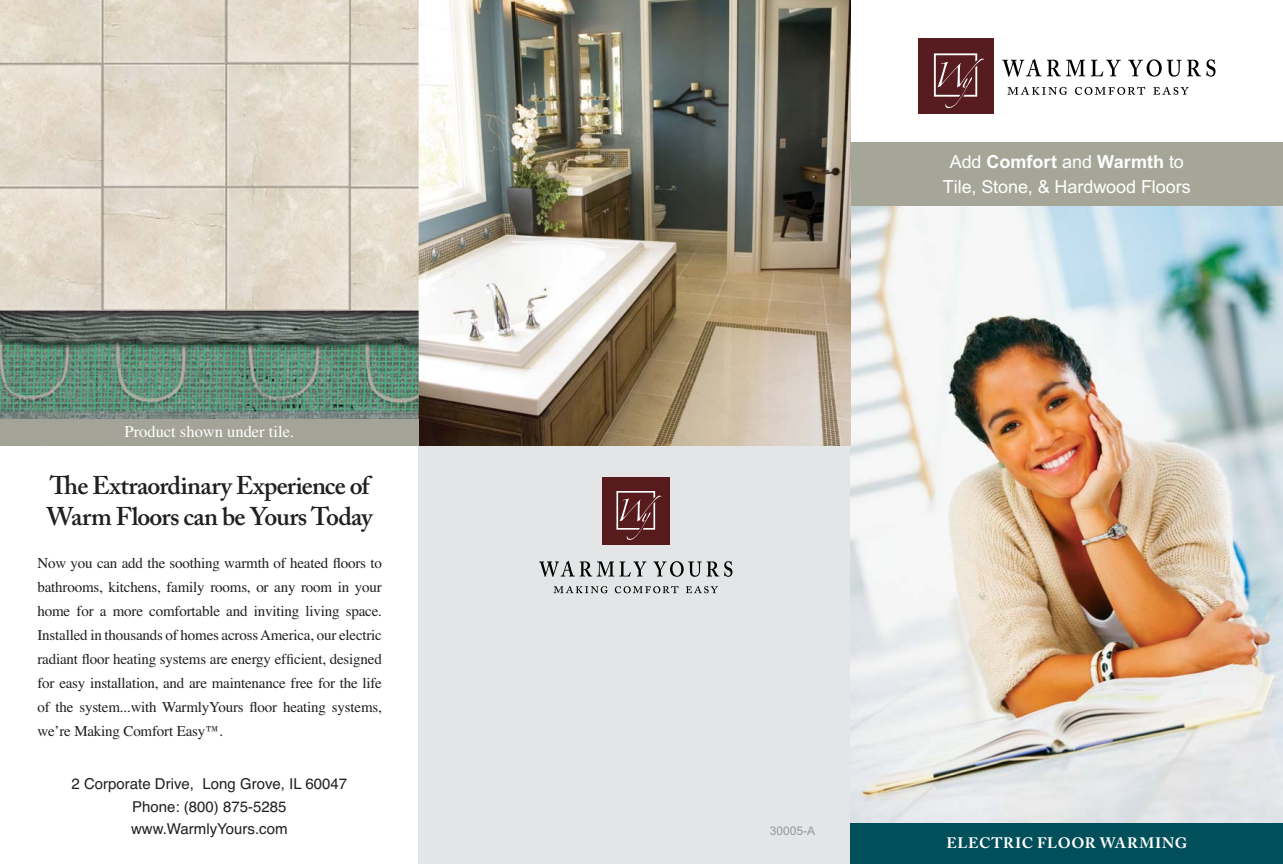
<style>
.page{position:relative;width:1283px;height:864px;background:#fff}
.page>*{position:absolute;margin:0;border:0;box-sizing:border-box;transform-origin:0 0}
.t1{font:600 25.5px/30.6px "Adobe Caslon Pro";letter-spacing:-.03em;color:#231f20}
.t2{font:18px/25.5px "Arial";color:#fff;text-align:center}
.t3{font:16.5px "Times";color:#fff}
.t4{font:15px/24px "Times";letter-spacing:-.01em;color:#231f20;text-align:justify}
.t5{font:15px/22.5px "Helvetica";color:#231f20;text-align:center}
.t6{font:700 15px "Adobe Caslon Pro";letter-spacing:.045em;color:#fff}
.t7{font:12px "Arial";color:#95979a}
.s1{font-weight:700}
</style>
<div class="page">
<div style="left:418px;top:0;width:432px;height:864px;background:#e4e5e6"></div>
<img style="left:850px;top:206px;width:432px;height:618px">
<div style="left:602px;top:477px;width:67px;height:67px;background:#571b1e"></div>
<svg style="left:616px;top:491px;width:45px;height:49px"></svg>
<svg style="left:539px;top:561px;width:107px;height:16px"></svg>
<svg style="left:653px;top:561px;width:79px;height:16px"></svg>
<svg style="left:553px;top:586px;width:55px;height:7px"></svg>
<svg style="left:615px;top:586px;width:63px;height:7px"></svg>
<svg style="left:686px;top:586px;width:32px;height:7px"></svg>
<div style="left:918px;top:38px;width:75px;height:75px;background:#571c1f"></div>
<svg style="left:934px;top:53px;width:50px;height:55px"></svg>
<svg style="left:1002px;top:59px;width:39px;height:18px"></svg>
<svg style="left:1047px;top:60px;width:73px;height:16px"></svg>
<svg style="left:1128px;top:59px;width:53px;height:18px"></svg>
<svg style="left:1187px;top:60px;width:13px;height:16px"></svg>
<svg style="left:1206px;top:59px;width:9px;height:18px"></svg>
<svg style="left:1007px;top:87px;width:60px;height:8px"></svg>
<svg style="left:1075px;top:87px;width:70px;height:8px"></svg>
<svg style="left:1153px;top:87px;width:35px;height:8px"></svg>
<div style="left:850px;top:142px;width:432px;height:64px;background:#a6a698"></div>
<div style="left:850px;top:824px;width:432px;height:40px;background:#004f5a"></div>
<img style="left:0;top:0;width:850px;height:446px">
<p class="t3" style="left:124px;top:426px;width:171px">Product shown under tile.</p>
<p class="t1" style="left:47px;top:470px;width:328px">The Extraordinary Experience of<br>Warm Floors can be Yours Today</p>
<p class="t4" style="left:38px;top:553px;width:346px">Now you can add the soothing warmth of heated floors to bathrooms, kitchens, family rooms, or any room in your home for a more comfortable and inviting living space.<br>Installed in thousands of homes across America, our electric radiant floor heating systems are energy efficient, designed for easy installation, and are maintenance free for the life of the system...with WarmlyYours floor heating systems, we’re Making Comfort Easy™.</p>
<p class="t5" style="left:72px;top:773px;width:277px">2 Corporate Drive, Long Grove, IL 60047<br>Phone: (800) 875-5285 www.WarmlyYours.com</p>
<p class="t2" style="left:943px;top:149px;width:249px">Add <span class="s1">Comfort</span> and <span class="s1">Warmth</span> to<br>Tile, Stone, &amp; Hardwood Floors</p>
<p class="t7" style="left:770px;top:824px;width:47px">30005-A</p>
<p class="t6" style="left:946px;top:834px;width:243px">ELECTRIC FLOOR WARMING</p>
</div>
